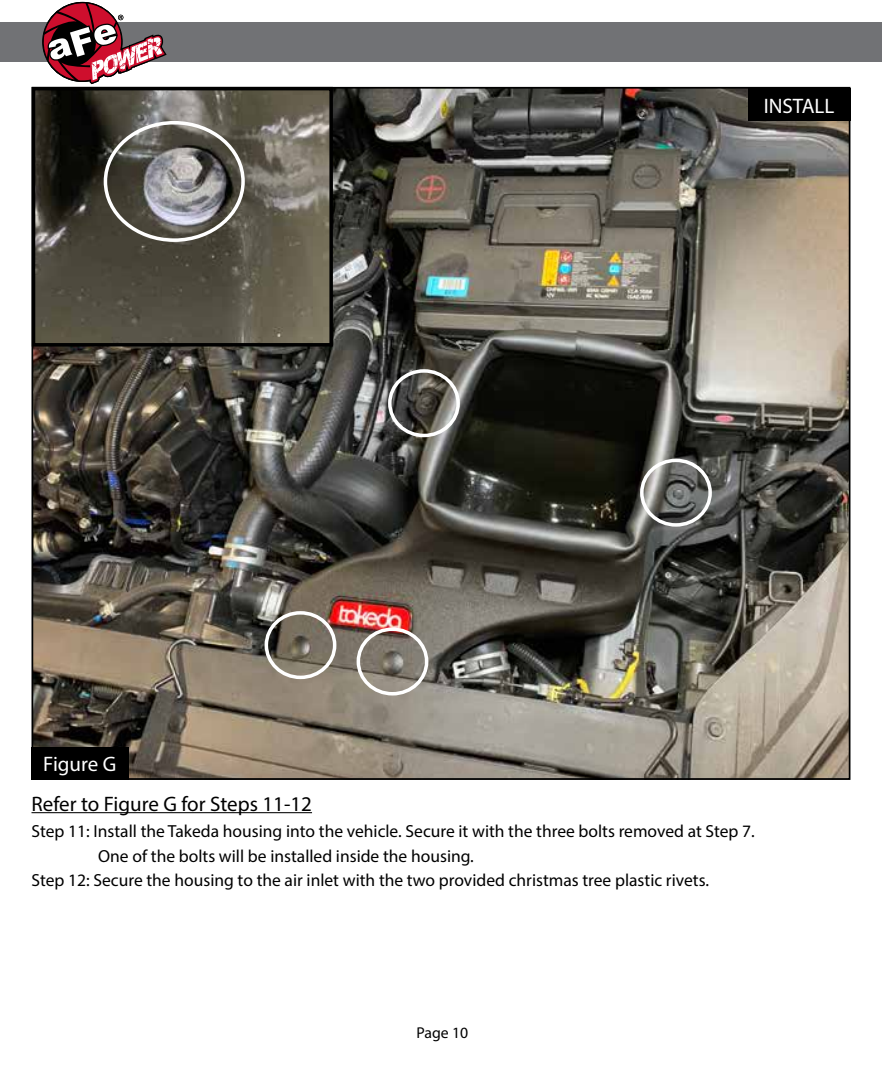
<style>
.page{position:relative;width:882px;height:1071px;background:#fff}
.page>*{position:absolute;margin:0;border:0;box-sizing:border-box;transform-origin:0 0}
.t1{font:21px "Myriad Pro";color:#000}
.t2{font:21px "Myriad Pro";color:#fff}
.t3{font:17.5px "Myriad Pro";color:#000}
.t4{font:15.75px "Myriad Pro";color:#000}
</style>
<div class="page">
<img style="left:35px;top:90px;width:812px;height:687px">
<div style="left:0;top:23px;width:882px;height:39px;background:#717275"></div>
<svg style="left:43px;top:3px;width:124px;height:82px"></svg>
<hr style="left:32px;top:812px;width:280px;height:1px;background:#000">
<div style="left:32px;top:747px;width:97px;height:33px;background:#000"></div>
<div style="left:388px;top:369px;width:72px;height:68px;border:4px solid #fff;border-radius:50%"></div>
<img style="left:37px;top:92px;width:291px;height:250px">
<div style="left:32px;top:87px;width:301px;height:260px;border:4px solid #000"></div>
<div style="left:104px;top:121px;width:141px;height:121px;border:4px solid #fff;border-radius:50%"></div>
<div style="left:748px;top:88px;width:102px;height:33px;background:#000"></div>
<div style="left:640px;top:459px;width:72px;height:68px;border:4px solid #fff;border-radius:50%"></div>
<div style="left:265px;top:611px;width:71px;height:68px;border:4px solid #fff;border-radius:50%"></div>
<div style="left:357px;top:627px;width:71px;height:69px;border:4px solid #fff;border-radius:50%"></div>
<p class="t2" style="left:764px;top:93px;width:72px">INSTALL</p>
<p class="t2" style="left:43px;top:751px;width:75px">Figure G</p>
<p class="t1" style="left:32px;top:791px;width:282px">Refer to Figure G for Steps 11-12</p>
<p class="t3" style="left:32px;top:820px;width:725px">Step 11: Install the Takeda housing into the vehicle. Secure it with the three bolts removed at Step 7.</p>
<p class="t3" style="left:98px;top:845px;width:377px">One of the bolts will be installed inside the housing.</p>
<p class="t3" style="left:32px;top:869px;width:679px">Step 12: Secure the housing to the air inlet with the two provided christmas tree plastic rivets.</p>
<p class="t4" style="left:416px;top:1023px;width:53px">Page 10</p>
</div>
